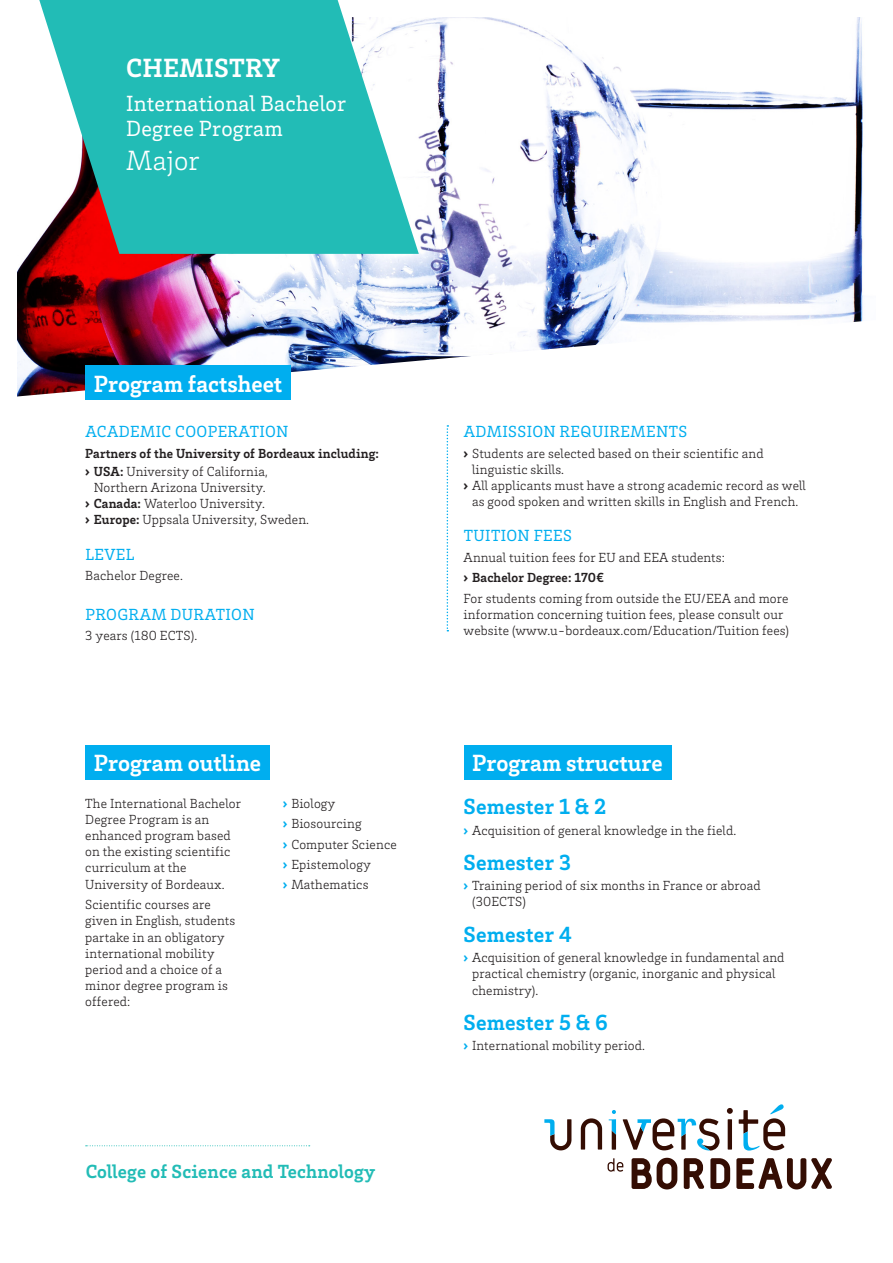
<style>
.page{position:relative;width:893px;height:1263px;background:#fff}
.page>*{position:absolute;margin:0;border:0;box-sizing:border-box;transform-origin:0 0}
.t1{font:300 28.5px "Brix Slab";letter-spacing:.01em;color:#fff}
.t2{font:700 27px "Brix Slab";letter-spacing:.01em;color:#fff}
.t3{font:700 24px "Brix Slab";color:#fff}
.P02_03_04_Titre_Bleu{font:700 22.5px "Brix Slab";letter-spacing:.01em;color:#00aeef}
.t4{font:22.5px/25.5px "Brix Slab";letter-spacing:.01em;color:#fff}
._00_Titre_Mention{font:700 19.5px "Brix Slab";letter-spacing:.01em;color:#22bcb6}
.P02_03_04_Titre_Bleu-2{font:16.5px "Brix Slab";letter-spacing:.025em;color:#00aeef}
.P02_03_04_Texte_Ligh{font:300 13.5px/16.2px "Brix Slab";letter-spacing:.01em;color:#231f20}
.Soustitre{font:700 13.5px "Brix Slab";letter-spacing:.01em;color:#231f20}
.s1{font-weight:900}
.s2{font-weight:700}
.s3{font-weight:900;color:#00aeef}
</style>
<div class="page">
<img style="left:17px;top:17px;width:846px;height:379px">
<div style="left:85px;top:366px;width:206px;height:34px;background:#00aeef"></div>
<svg style="left:447px;top:425px;width:1px;height:206px"></svg>
<svg style="left:39px;top:0;width:380px;height:254px;fill:#22bcb6"></svg>
<svg style="left:581px;top:1118px;width:21px;height:31px"></svg>
<svg style="left:727px;top:1108px;width:6px;height:41px"></svg>
<svg style="left:544px;top:1119px;width:27px;height:31px"></svg>
<svg style="left:609px;top:1110px;width:7px;height:40px"></svg>
<svg style="left:623px;top:1118px;width:97px;height:32px"></svg>
<svg style="left:739px;top:1104px;width:46px;height:46px"></svg>
<svg style="left:632px;top:1158px;width:45px;height:31px"></svg>
<svg style="left:710px;top:1158px;width:20px;height:31px"></svg>
<svg style="left:736px;top:1158px;width:96px;height:31px"></svg>
<svg style="left:684px;top:1158px;width:20px;height:31px"></svg>
<svg style="left:608px;top:1158px;width:15px;height:14px"></svg>
<svg style="left:86px;top:1145px;width:224px;height:1px"></svg>
<div style="left:85px;top:745px;width:185px;height:34px;background:#00aeef"></div>
<div style="left:464px;top:745px;width:207px;height:34px;background:#00aeef"></div>
<p class="t2" style="left:126px;top:50px;width:155px">CHEMISTRY</p>
<p class="t4" style="left:126px;top:90px;width:221px">International Bachelor<br>Degree Program</p>
<p class="t1" style="left:126px;top:143px;width:75px">Major</p>
<p class="t3" style="left:94px;top:368px;width:190px">Program factsheet</p>
<p class="P02_03_04_Titre_Bleu-2" style="left:85px;top:421px;width:205px">ACADEMIC COOPERATION</p>
<p class="Soustitre" style="left:85px;top:444px;width:295px">Partners of the University of Bordeaux including:</p>
<p class="P02_03_04_Texte_Ligh" style="left:85px;top:463px;width:184px;text-align:center"><span class="s1">›</span> <span class="s2">USA:</span> University of California,<br>Northern Arizona University.</p>
<p class="P02_03_04_Texte_Ligh" style="left:85px;top:495px;width:181px"><span class="s1">›</span> <span class="s2">Canada:</span> Waterloo University.</p>
<p class="P02_03_04_Texte_Ligh" style="left:85px;top:511px;width:225px"><span class="s1">›</span> <span class="s2">Europe:</span> Uppsala University, Sweden.</p>
<p class="P02_03_04_Titre_Bleu-2" style="left:85px;top:543px;width:51px">LEVEL</p>
<p class="P02_03_04_Texte_Ligh" style="left:85px;top:567px;width:99px">Bachelor Degree.</p>
<p class="P02_03_04_Titre_Bleu-2" style="left:85px;top:603px;width:171px">PROGRAM DURATION</p>
<p class="P02_03_04_Texte_Ligh" style="left:85px;top:627px;width:113px">3 years (180 ECTS).</p>
<p class="t3" style="left:94px;top:747px;width:169px">Program outline</p>
<p class="P02_03_04_Texte_Ligh" style="left:85px;top:794px;width:157px">The International Bachelor<br>Degree Program is an enhanced program based on the existing scientific curriculum at the<br>University of Bordeaux.</p>
<p class="P02_03_04_Texte_Ligh" style="left:85px;top:896px;width:151px">Scientific courses are given in English, students partake in an obligatory international mobility period and a choice of a minor degree program is offered:</p>
<p class="P02_03_04_Texte_Ligh" style="left:283px;top:794px;width:54px"><span class="s3">›</span> Biology</p>
<p class="P02_03_04_Texte_Ligh" style="left:283px;top:815px;width:80px"><span class="s3">›</span> Biosourcing</p>
<p class="P02_03_04_Texte_Ligh" style="left:283px;top:835px;width:115px"><span class="s3">›</span> Computer Science</p>
<p class="P02_03_04_Texte_Ligh" style="left:283px;top:856px;width:89px"><span class="s3">›</span> Epistemology</p>
<p class="P02_03_04_Texte_Ligh" style="left:283px;top:876px;width:87px"><span class="s3">›</span> Mathematics</p>
<p class="_00_Titre_Mention" style="left:86px;top:1158px;width:291px">College of Science and Technology</p>
<p class="P02_03_04_Titre_Bleu-2" style="left:464px;top:421px;width:225px">ADMISSION REQUIREMENTS</p>
<p class="P02_03_04_Texte_Ligh" style="left:472px;top:444px;width:293px;text-indent:-9px"><span class="s1">›</span> Students are selected based on their scientific and linguistic skills.</p>
<p class="P02_03_04_Texte_Ligh" style="left:464px;top:477px;width:344px;text-align:center"><span class="s1">›</span> All applicants must have a strong academic record as well as good spoken and written skills in English and French.</p>
<p class="P02_03_04_Titre_Bleu-2" style="left:464px;top:525px;width:110px">TUITION FEES</p>
<p class="P02_03_04_Texte_Ligh" style="left:464px;top:549px;width:263px">Annual tuition fees for EU and EEA students:</p>
<p class="Soustitre" style="left:464px;top:569px;width:142px"><span class="s1">›</span> Bachelor Degree: 170€</p>
<p class="P02_03_04_Texte_Ligh" style="left:464px;top:590px;width:327px">For students coming from outside the EU/EEA and more information concerning tuition fees, please consult our website (www.u-bordeaux.com/Education/Tuition fees)</p>
<p class="t3" style="left:472px;top:747px;width:192px">Program structure</p>
<p class="P02_03_04_Titre_Bleu" style="left:464px;top:792px;width:144px">Semester 1 &amp; 2</p>
<p class="P02_03_04_Texte_Ligh" style="left:464px;top:821px;width:274px"><span class="s3">›</span> Acquisition of general knowledge in the field.</p>
<p class="P02_03_04_Titre_Bleu" style="left:464px;top:847px;width:109px">Semester 3</p>
<p class="P02_03_04_Texte_Ligh" style="left:472px;top:877px;width:290px;text-indent:-9px"><span class="s3">›</span> Training period of six months in France or abroad (30ECTS)</p>
<p class="P02_03_04_Titre_Bleu" style="left:464px;top:919px;width:110px">Semester 4</p>
<p class="P02_03_04_Texte_Ligh" style="left:472px;top:949px;width:314px;text-indent:-9px"><span class="s3">›</span> Acquisition of general knowledge in fundamental and practical chemistry (organic, inorganic and physical chemistry).</p>
<p class="P02_03_04_Titre_Bleu" style="left:464px;top:1007px;width:146px">Semester 5 &amp; 6</p>
<p class="P02_03_04_Texte_Ligh" style="left:464px;top:1037px;width:183px"><span class="s3">›</span> International mobility period.</p>
</div>
